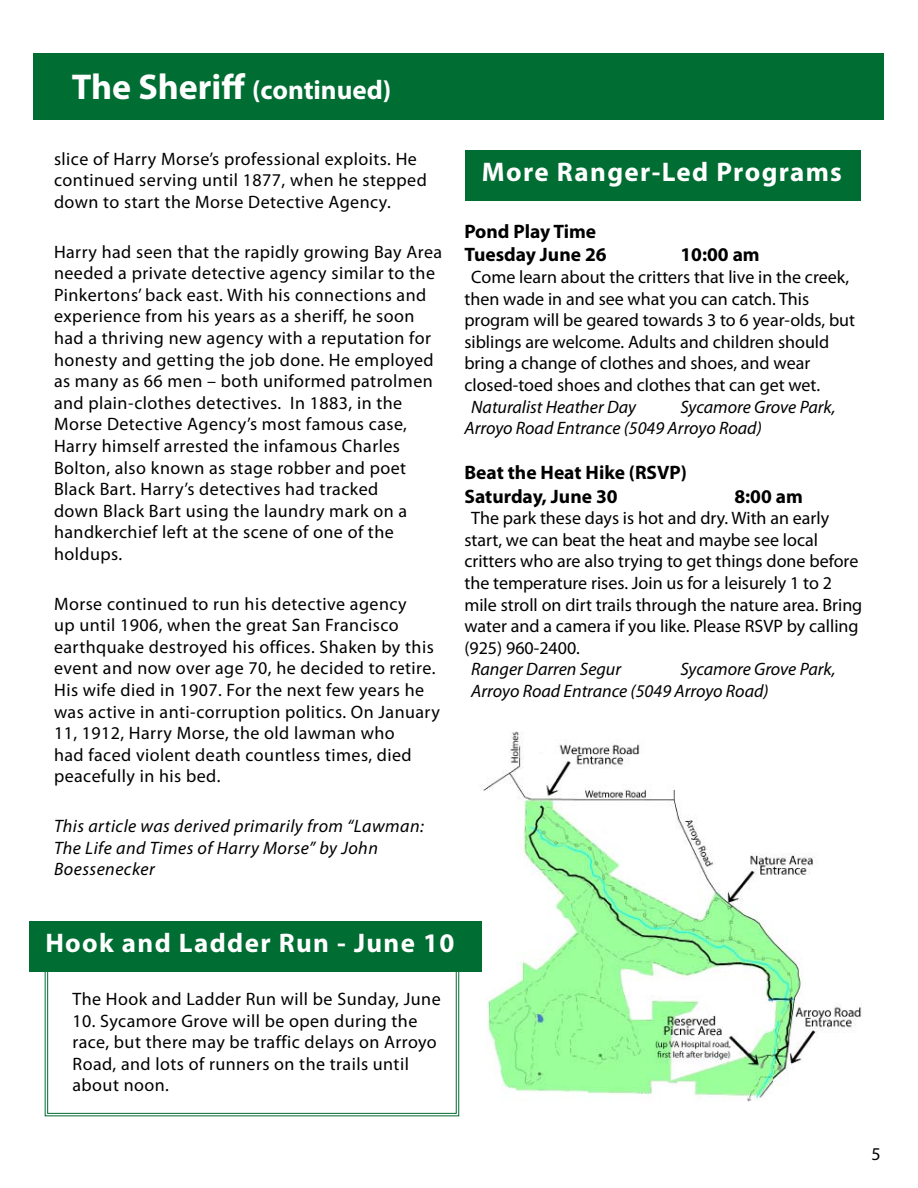
<style>
.page{position:relative;width:918px;height:1188px;background:#fff}
.page>*{position:absolute;margin:0;border:0;box-sizing:border-box;transform-origin:0 0}
.t1{font:700 27px "Myriad Pro";letter-spacing:.05em;color:#fff}
.t2{font:700 27px "Myriad Pro";color:#fff}
.t3{font:700 19.5px/23.4px "Myriad Pro";color:#000}
.t4{font:18px/21.6px "Myriad Pro";letter-spacing:.025em;color:#000}
.t5{font:18px/21.6px "Myriad Pro";color:#000}
.t6{font:italic 18px/21.6px "Myriad Pro";color:#000}
.t7{font:italic 18px/21.6px "Myriad Pro";letter-spacing:.025em;color:#000}
.s1{font-size:36px}
</style>
<div class="page">
<div style="left:33px;top:53px;width:851px;height:67px;background:#006d32"></div>
<img style="left:481px;top:731px;width:380px;height:363px">
<img style="left:589px;top:982px;width:183px;height:120px">
<svg style="left:45px;top:972px;width:414px;height:144px"></svg>
<div style="left:47px;top:961px;width:410px;height:153px;border:1px solid #006d32"></div>
<div style="left:466px;top:150px;width:395px;height:51px;background:#006d32"></div>
<div style="left:29px;top:921px;width:452px;height:51px;background:#006d32"></div>
<h1 class="t2" style="left:72px;top:72px;width:321px"><span class="s1">The Sheriff</span> (continued)</h1>
<p class="t4" style="left:54px;top:148px;width:374px">slice of Harry Morse’s professional exploits. He continued serving until 1877, when he stepped down to start the Morse Detective Agency.</p>
<p class="t4" style="left:54px;top:240px;width:390px">Harry had seen that the rapidly growing Bay Area needed a private detective agency similar to the Pinkertons’ back east. With his connections and experience from his years as a sheriff, he soon had a thriving new agency with a reputation for honesty and getting the job done. He employed as many as 66 men – both uniformed patrolmen and plain-clothes detectives. In 1883, in the Morse Detective Agency’s most famous case, Harry himself arrested the infamous Charles Bolton, also known as stage robber and poet Black Bart. Harry’s detectives had tracked<br>down Black Bart using the laundry mark on a handkerchief left at the scene of one of the holdups.</p>
<p class="t4" style="left:54px;top:593px;width:387px">Morse continued to run his detective agency<br>up until 1906, when the great San Francisco earthquake destroyed his offices. Shaken by this event and now over age 70, he decided to retire.<br>His wife died in 1907. For the next few years he was active in anti-corruption politics. On January 11, 1912, Harry Morse, the old lawman who<br>had faced violent death countless times, died peacefully in his bed.</p>
<p class="t7" style="left:54px;top:815px;width:371px">This article was derived primarily from “Lawman:<br>The Life and Times of Harry Morse” by John<br>Boessenecker</p>
<h1 class="t1" style="left:482px;top:154px;width:362px">More Ranger-Led Programs</h1>
<p class="t3" style="left:464px;top:219px;width:144px">Pond Play Time<br>Tuesday June 26</p>
<p class="t3" style="left:680px;top:243px;width:81px">10:00 am</p>
<p class="t5" style="left:464px;top:266px;width:392px;text-indent:7px">Come learn about the critters that live in the creek, then wade in and see what you can catch. This program will be geared towards 3 to 6 year-olds, but siblings are welcome. Adults and children should bring a change of clothes and shoes, and wear closed-toed shoes and clothes that can get wet.</p>
<p class="t6" style="left:471px;top:395px;width:167px">Naturalist Heather Day</p>
<p class="t6" style="left:464px;top:395px;width:373px;text-indent:216px">Sycamore Grove Park,<br>Arroyo Road Entrance (5049 Arroyo Road)</p>
<p class="t3" style="left:464px;top:460px;width:224px">Beat the Heat Hike (RSVP)<br>Saturday, June 30</p>
<p class="t3" style="left:734px;top:484px;width:70px">8:00 am</p>
<p class="t5" style="left:464px;top:507px;width:399px;text-indent:7px">The park these days is hot and dry. With an early start, we can beat the heat and maybe see local critters who are also trying to get things done before the temperature rises. Join us for a leisurely 1 to 2 mile stroll on dirt trails through the nature area. Bring water and a camera if you like. Please RSVP by calling (925) 960-2400.</p>
<p class="t6" style="left:471px;top:658px;width:151px">Ranger Darren Segur</p>
<p class="t6" style="left:471px;top:658px;width:366px;text-indent:209px">Sycamore Grove Park,<br>Arroyo Road Entrance (5049 Arroyo Road)</p>
<h1 class="t1" style="left:45px;top:925px;width:411px">Hook and Ladder Run - June 10</h1>
<p class="t4" style="left:72px;top:988px;width:370px">The Hook and Ladder Run will be Sunday, June</p>
<p class="t4" style="left:72px;top:1009px;width:366px">10. Sycamore Grove will be open during the race, but there may be traffic delays on Arroyo Road, and lots of runners on the trails until about noon.</p>
<p class="t4" style="left:872px;top:1142px;width:11px">5</p>
</div>
